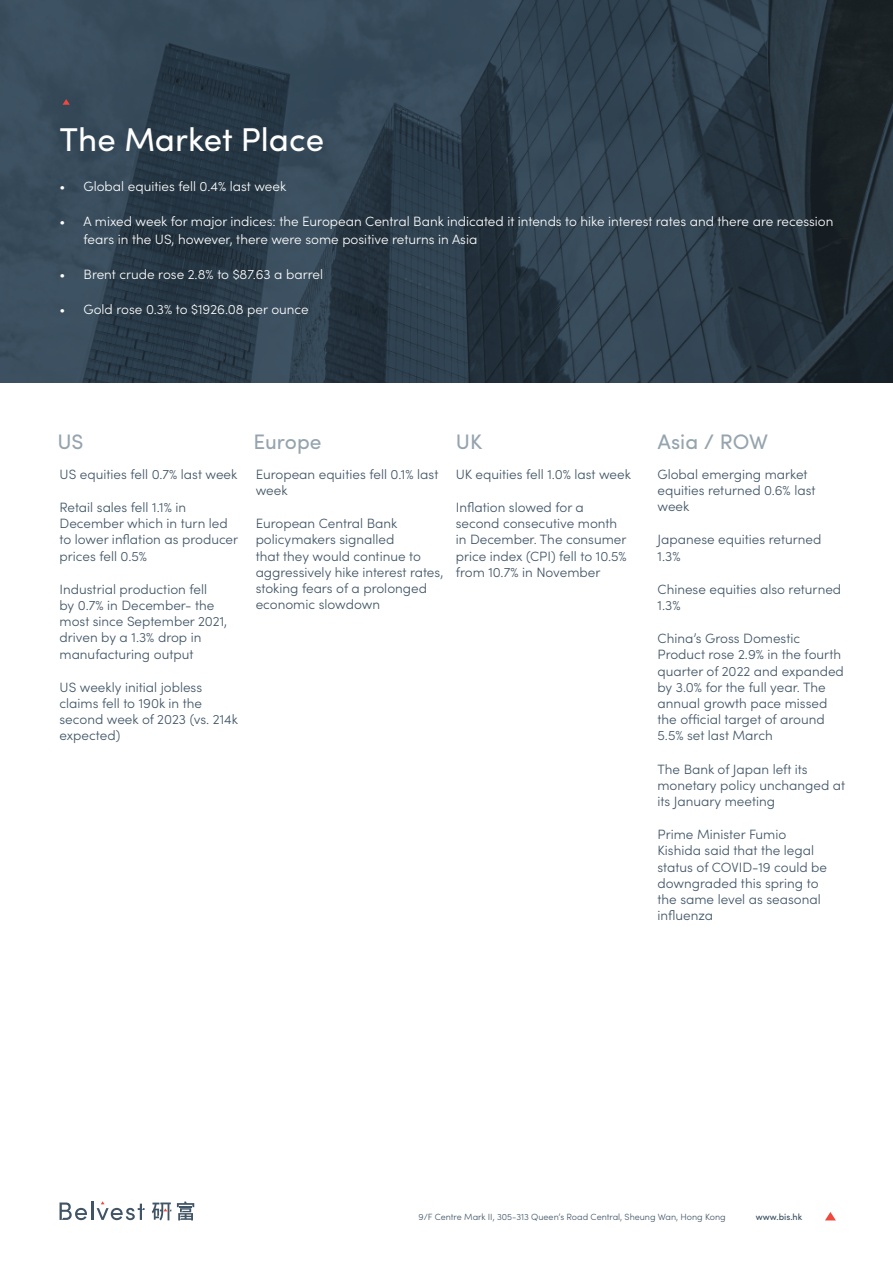
<style>
.page{position:relative;width:893px;height:1263px;background:#fff}
.page>*{position:absolute;margin:0;border:0;box-sizing:border-box;transform-origin:0 0}
.t1{font:33px "Sofia Pro";color:#fff}
.t2{font:21px "Sofia Pro";color:#95a4ae}
.t3{font:300 13.5px/16.2px "Sofia Pro";color:#3f5465}
.t4{font:300 13.5px/18px "Sofia Pro";color:#fff}
.t5{font:300 9px "Sofia Pro";color:#3f5465}
.t6{font:500 9px "Sofia Pro";color:#3f5465}
</style>
<div class="page">
<svg style="left:825px;top:1212px;width:11px;height:8px"></svg>
<svg style="left:177px;top:1201px;width:17px;height:19px"></svg>
<svg style="left:152px;top:1202px;width:19px;height:18px"></svg>
<svg style="left:60px;top:1201px;width:85px;height:19px"></svg>
<svg style="left:0;top:0;width:893px;height:383px;background:#2d3e4b"></svg>
<svg style="left:63px;top:99px;width:7px;height:6px"></svg>
<p class="t1" style="left:60px;top:115px;width:266px">The Market Place</p>
<p class="t4" style="left:60px;top:177px;width:228px">• Global equities fell 0.4% last week</p>
<p class="t4" style="left:84px;top:212px;width:751px;text-indent:-24px">• A mixed week for major indices: the European Central Bank indicated it intends to hike interest rates and there are recession fears in the US, however, there were some positive returns in Asia</p>
<p class="t4" style="left:60px;top:265px;width:265px">• Brent crude rose 2.8% to $87.63 a barrel</p>
<p class="t4" style="left:60px;top:300px;width:251px">• Gold rose 0.3% to $1926.08 per ounce</p>
<p class="t2" style="left:57px;top:426px;width:28px">US</p>
<p class="t2" style="left:254px;top:426px;width:70px">Europe</p>
<p class="t2" style="left:456px;top:426px;width:28px">UK</p>
<p class="t2" style="left:657px;top:426px;width:112px">Asia / ROW</p>
<p class="t3" style="left:60px;top:465px;width:179px">US equities fell 0.7% last week</p>
<p class="t3" style="left:60px;top:498px;width:180px">Retail sales fell 1.1% in<br>December which in turn led to lower inflation as producer prices fell 0.5%</p>
<p class="t3" style="left:60px;top:580px;width:169px">Industrial production fell<br>by 0.7% in December- the most since September 2021, driven by a 1.3% drop in manufacturing output</p>
<p class="t3" style="left:60px;top:678px;width:180px">US weekly initial jobless claims fell to 190k in the second week of 2023 (vs. 214k expected)</p>
<p class="t3" style="left:256px;top:465px;width:184px">European equities fell 0.1% last week</p>
<p class="t3" style="left:256px;top:514px;width:189px">European Central Bank policymakers signalled<br>that they would continue to aggressively hike interest rates, stoking fears of a prolonged economic slowdown</p>
<p class="t3" style="left:456px;top:465px;width:177px">UK equities fell 1.0% last week</p>
<p class="t3" style="left:456px;top:498px;width:173px">Inflation slowed for a second consecutive month in December. The consumer price index (CPI) fell to 10.5% from 10.7% in November</p>
<p class="t3" style="left:657px;top:465px;width:160px">Global emerging market equities returned 0.6% last week</p>
<p class="t3" style="left:657px;top:531px;width:165px">Japanese equities returned<br>1.3%</p>
<p class="t3" style="left:657px;top:580px;width:185px">Chinese equities also returned<br>1.3%</p>
<p class="t3" style="left:657px;top:629px;width:188px">China’s Gross Domestic<br>Product rose 2.9% in the fourth quarter of 2022 and expanded by 3.0% for the full year. The annual growth pace missed the official target of around<br>5.5% set last March</p>
<p class="t3" style="left:657px;top:760px;width:189px">The Bank of Japan left its monetary policy unchanged at its January meeting</p>
<p class="t3" style="left:657px;top:825px;width:171px">Prime Minister Fumio<br>Kishida said that the legal status of COVID-19 could be downgraded this spring to the same level as seasonal influenza</p>
<p class="t5" style="left:419px;top:1211px;width:309px">9/F Centre Mark II, 305-313 Queen’s Road Central, Sheung Wan, Hong Kong</p>
<p class="t6" style="left:756px;top:1210px;width:48px">www.bis.hk</p>
</div>
